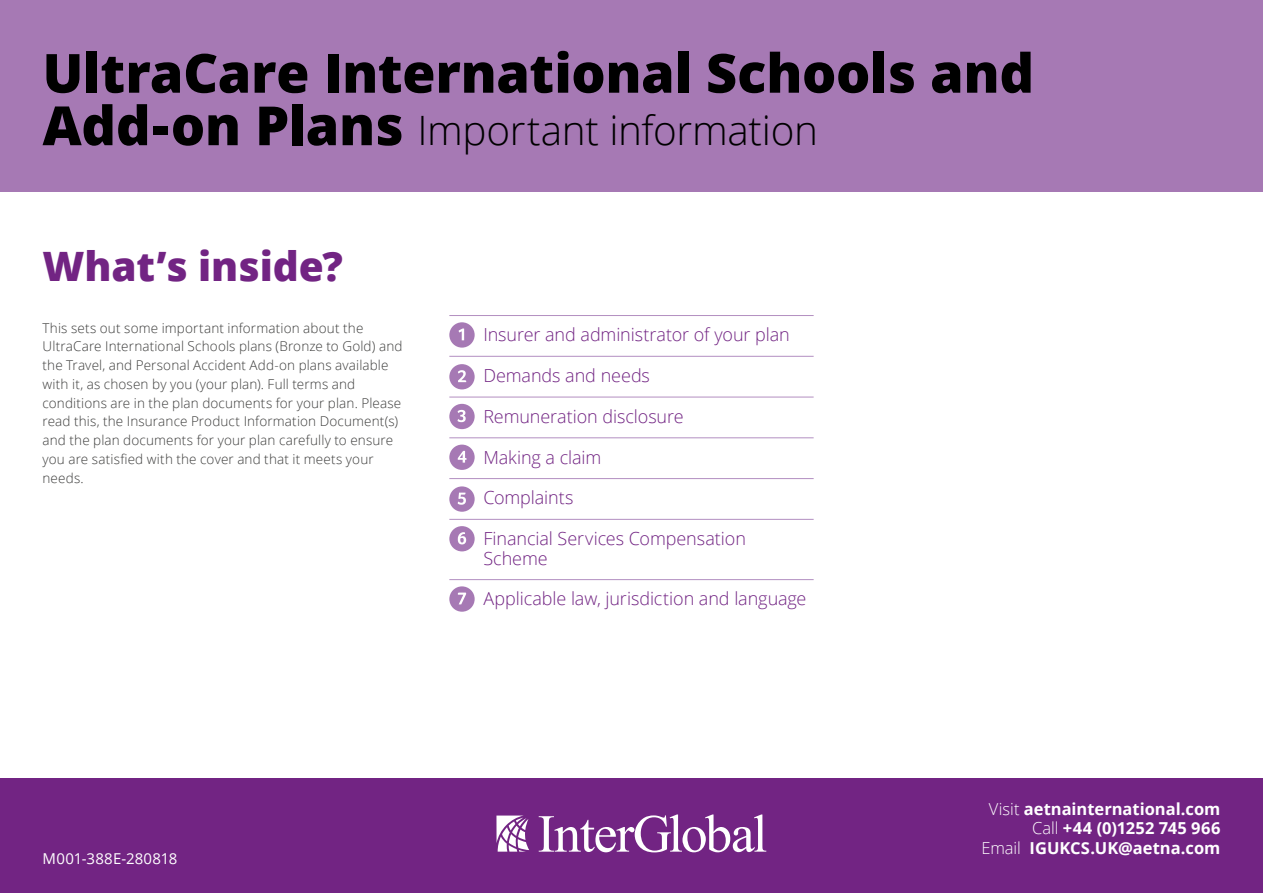
<style>
.page{position:relative;width:1263px;height:893px;background:#fff}
.page>*{position:absolute;margin:0;border:0;box-sizing:border-box;transform-origin:0 0}
.t1{font:800 54px "Open Sans";letter-spacing:-.005em;color:#000}
.t2{font:300 40.5px "Open Sans";letter-spacing:-.01em;color:#000}
.t3{font:800 40.5px "Open Sans";letter-spacing:-.005em;color:#722483}
.t4{font:300 18px/19.5px "Open Sans";letter-spacing:-.005em;color:#722483}
.t5{font:700 16.5px/19.5px "Open Sans";color:#fff;text-align:right}
.t6{font:15px "Open Sans";letter-spacing:.015em;color:#fff}
.t7{font:300 13.5px/18.8px "Open Sans";letter-spacing:.01em;color:#3c3c3b}
.s1{font-weight:800;font-size:54px}
.s2{font-weight:300}
</style>
<div class="page">
<div style="left:0;top:0;width:1263px;height:191px;background:#a679b4"></div>
<div style="left:0;top:778px;width:1263px;height:115px;background:#722483"></div>
<hr style="left:449px;top:315px;width:365px;height:1px;background:#b38fc1">
<hr style="left:449px;top:356px;width:365px;height:1px;background:#b38fc1">
<hr style="left:449px;top:397px;width:365px;height:1px;background:#b38fc1">
<hr style="left:449px;top:438px;width:365px;height:1px;background:#b38fc1">
<hr style="left:449px;top:478px;width:365px;height:1px;background:#b38fc1">
<hr style="left:449px;top:519px;width:365px;height:1px;background:#b38fc1">
<hr style="left:449px;top:579px;width:365px;height:1px;background:#b38fc1">
<div style="left:449px;top:322px;width:26px;height:26px;background:#a679b4;border-radius:50%"></div>
<svg style="left:459px;top:328px;width:5px;height:12px"></svg>
<div style="left:449px;top:364px;width:26px;height:25px;background:#a679b4;border-radius:50%"></div>
<svg style="left:458px;top:370px;width:8px;height:12px"></svg>
<div style="left:449px;top:404px;width:26px;height:25px;background:#a679b4;border-radius:50%"></div>
<svg style="left:458px;top:410px;width:8px;height:12px"></svg>
<div style="left:449px;top:445px;width:26px;height:25px;background:#a679b4;border-radius:50%"></div>
<svg style="left:458px;top:451px;width:9px;height:12px"></svg>
<div style="left:449px;top:486px;width:26px;height:26px;background:#a679b4;border-radius:50%"></div>
<svg style="left:458px;top:493px;width:8px;height:12px"></svg>
<div style="left:449px;top:526px;width:26px;height:25px;background:#a679b4;border-radius:50%"></div>
<svg style="left:458px;top:532px;width:8px;height:12px"></svg>
<div style="left:449px;top:586px;width:26px;height:26px;background:#a679b4;border-radius:50%"></div>
<svg style="left:458px;top:593px;width:8px;height:11px"></svg>
<svg style="left:496px;top:814px;width:270px;height:38px"></svg>
<h1 class="t1" style="left:43px;top:32px;width:993px">UltraCare International Schools and</h1>
<h2 class="t2" style="left:43px;top:103px;width:777px"><span class="s1">Add-on Plans</span> Important information</h2>
<h2 class="t3" style="left:43px;top:235px;width:302px">What’s inside?</h2>
<p class="t7" style="left:43px;top:318px;width:361px">This sets out some important information about the UltraCare International Schools plans (Bronze to Gold) and the Travel, and Personal Accident Add-on plans available with it, as chosen by you (your plan). Full terms and conditions are in the plan documents for your plan. Please read this, the Insurance Product Information Document(s) and the plan documents for your plan carefully to ensure you are satisfied with the cover and that it meets your needs.</p>
<h3 class="t4" style="left:483px;top:324px;width:308px">Insurer and administrator of your plan</h3>
<h3 class="t4" style="left:483px;top:365px;width:168px">Demands and needs</h3>
<h3 class="t4" style="left:483px;top:406px;width:202px">Remuneration disclosure</h3>
<h3 class="t4" style="left:483px;top:447px;width:120px">Making a claim</h3>
<h3 class="t4" style="left:483px;top:487px;width:92px">Complaints</h3>
<h3 class="t4" style="left:483px;top:528px;width:264px">Financial Services Compensation<br>Scheme</h3>
<h3 class="t4" style="left:483px;top:589px;width:325px">Applicable law, jurisdiction and language</h3>
<p class="t6" style="left:43px;top:848px;width:136px">M001-388E-280818</p>
<p class="t5" style="left:981px;top:798px;width:241px"><span class="s2">Visit</span> aetnainternational.com<br><span class="s2">Call</span> +44 (0)1252 745 966<br><span class="s2">Email</span> IGUKCS.UK@aetna.com</p>
</div>
